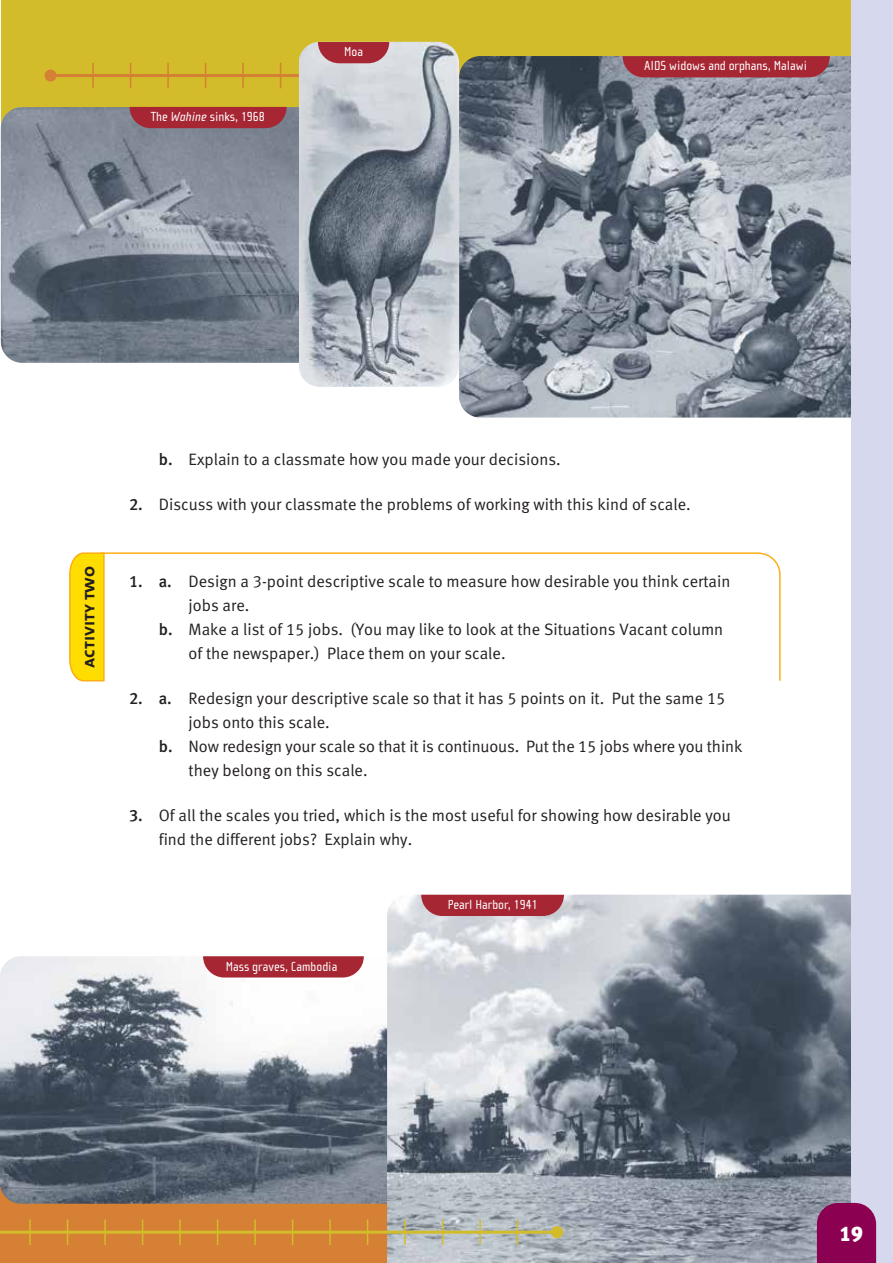
<style>
.page{position:relative;width:893px;height:1263px;background:#fff}
.page>*{position:absolute;margin:0;border:0;box-sizing:border-box;transform-origin:0 0}
.t1{font:21px "Meta Black LFNZ";color:#fff}
.t2{font:18px "The Mix NZ Bold Caps";color:#231f20}
.t3{font:16.5px/24px "Meta Normal LFNZ";color:#231f20}
.t4{font:13.5px "Cholla Sans";color:#fff}
.s1{font-style:italic}
.s2{font-family:"Meta Medium LFNZ"}
</style>
<div class="page">
<div style="left:2px;top:0;width:873px;height:148px;background:#d2bc2a"></div>
<hr style="left:56px;top:74px;width:255px;height:3px;background:#d58035">
<div style="left:45px;top:70px;width:12px;height:12px;background:#d58035;border-radius:50%"></div>
<hr style="left:92px;top:63px;width:2px;height:25px;background:#d58035">
<svg style="left:130px;top:63px;width:1px;height:25px"></svg>
<hr style="left:167px;top:63px;width:2px;height:25px;background:#d58035">
<svg style="left:205px;top:63px;width:1px;height:25px"></svg>
<hr style="left:242px;top:63px;width:2px;height:25px;background:#d58035">
<svg style="left:280px;top:63px;width:1px;height:25px"></svg>
<img style="left:459px;top:56px;width:392px;height:362px">
<div style="left:0;top:1153px;width:431px;height:110px;background:#d58035"></div>
<img style="left:0;top:956px;width:387px;height:248px">
<img style="left:387px;top:895px;width:464px;height:368px">
<div style="left:851px;top:0;width:42px;height:1263px;background:#d6d8ed"></div>
<div style="left:817px;top:1203px;width:59px;height:60px;background:#8b0051"></div>
<svg style="left:105px;top:552px;width:676px;height:129px"></svg>
<svg style="left:69px;top:552px;width:36px;height:130px;background:#fed90e"></svg>
<hr style="left:0;top:1231px;width:552px;height:3px;background:#d2bc2a">
<div style="left:551px;top:1226px;width:12px;height:12px;background:#d2bc2a;border-radius:50%"></div>
<hr style="left:29px;top:1219px;width:2px;height:26px;background:#d2bc2a">
<svg style="left:67px;top:1219px;width:1px;height:26px"></svg>
<hr style="left:104px;top:1219px;width:2px;height:26px;background:#d2bc2a">
<svg style="left:142px;top:1219px;width:1px;height:26px"></svg>
<hr style="left:179px;top:1219px;width:2px;height:26px;background:#d2bc2a">
<svg style="left:217px;top:1219px;width:1px;height:26px"></svg>
<hr style="left:254px;top:1219px;width:2px;height:26px;background:#d2bc2a">
<svg style="left:292px;top:1219px;width:1px;height:26px"></svg>
<hr style="left:329px;top:1219px;width:2px;height:26px;background:#d2bc2a">
<svg style="left:367px;top:1219px;width:1px;height:26px"></svg>
<hr style="left:404px;top:1219px;width:2px;height:26px;background:#d2bc2a">
<svg style="left:442px;top:1219px;width:1px;height:26px"></svg>
<hr style="left:479px;top:1219px;width:2px;height:26px;background:#d2bc2a">
<svg style="left:517px;top:1219px;width:1px;height:26px"></svg>
<img style="left:1px;top:107px;width:298px;height:256px">
<img style="left:299px;top:42px;width:160px;height:345px">
<svg style="left:421px;top:895px;width:143px;height:21px;background:#a8313e"></svg>
<svg style="left:203px;top:956px;width:161px;height:21px;background:#ab3440"></svg>
<svg style="left:623px;top:56px;width:207px;height:21px;background:#a52b38"></svg>
<div style="left:130px;top:107px;width:157px;height:21px;background:#a62633"></div>
<svg style="left:318px;top:42px;width:71px;height:21px"></svg>
<p class="t4" style="left:151px;top:109px;width:115px">The <span class="s1">Wahine</span> sinks, 1968</p>
<p class="t4" style="left:344px;top:44px;width:21px">Moa</p>
<p class="t4" style="left:644px;top:58px;width:164px">AIDS widows and orphans, Malawi</p>
<p class="t2" style="left:73px;top:668px;width:104px;rotate:-90deg">activity two</p>
<p class="t3" style="left:159px;top:447px;width:403px"><span class="s2">b.</span> Explain to a classmate how you made your decisions.</p>
<p class="t3" style="left:129px;top:492px;width:563px"><span class="s2">2.</span> Discuss with your classmate the problems of working with this kind of scale.</p>
<p class="t3" style="left:129px;top:569px;width:603px"><span class="s2">1. a.</span> Design a 3-point descriptive scale to measure how desirable you think certain</p>
<p class="t3" style="left:189px;top:593px;width:62px">jobs are.</p>
<p class="t3" style="left:159px;top:617px;width:566px"><span class="s2">b.</span> Make a list of 15 jobs. (You may like to look at the Situations Vacant column</p>
<p class="t3" style="left:189px;top:641px;width:318px">of the newspaper.) Place them on your scale.</p>
<p class="t3" style="left:129px;top:686px;width:598px"><span class="s2">2. a.</span> Redesign your descriptive scale so that it has 5 points on it. Put the same 15</p>
<p class="t3" style="left:189px;top:710px;width:143px">jobs onto this scale.</p>
<p class="t3" style="left:159px;top:734px;width:585px"><span class="s2">b.</span> Now redesign your scale so that it is continuous. Put the 15 jobs where you think</p>
<p class="t3" style="left:189px;top:758px;width:180px">they belong on this scale.</p>
<p class="t3" style="left:159px;top:803px;width:573px;text-indent:-30px"><span class="s2">3.</span> Of all the scales you tried, which is the most useful for showing how desirable you find the different jobs? Explain why.</p>
<p class="t4" style="left:226px;top:959px;width:113px">Mass graves, Cambodia</p>
<p class="t4" style="left:448px;top:897px;width:91px">Pearl Harbor, 1941</p>
<p class="t1" style="left:839px;top:1221px;width:25px">19</p>
</div>
